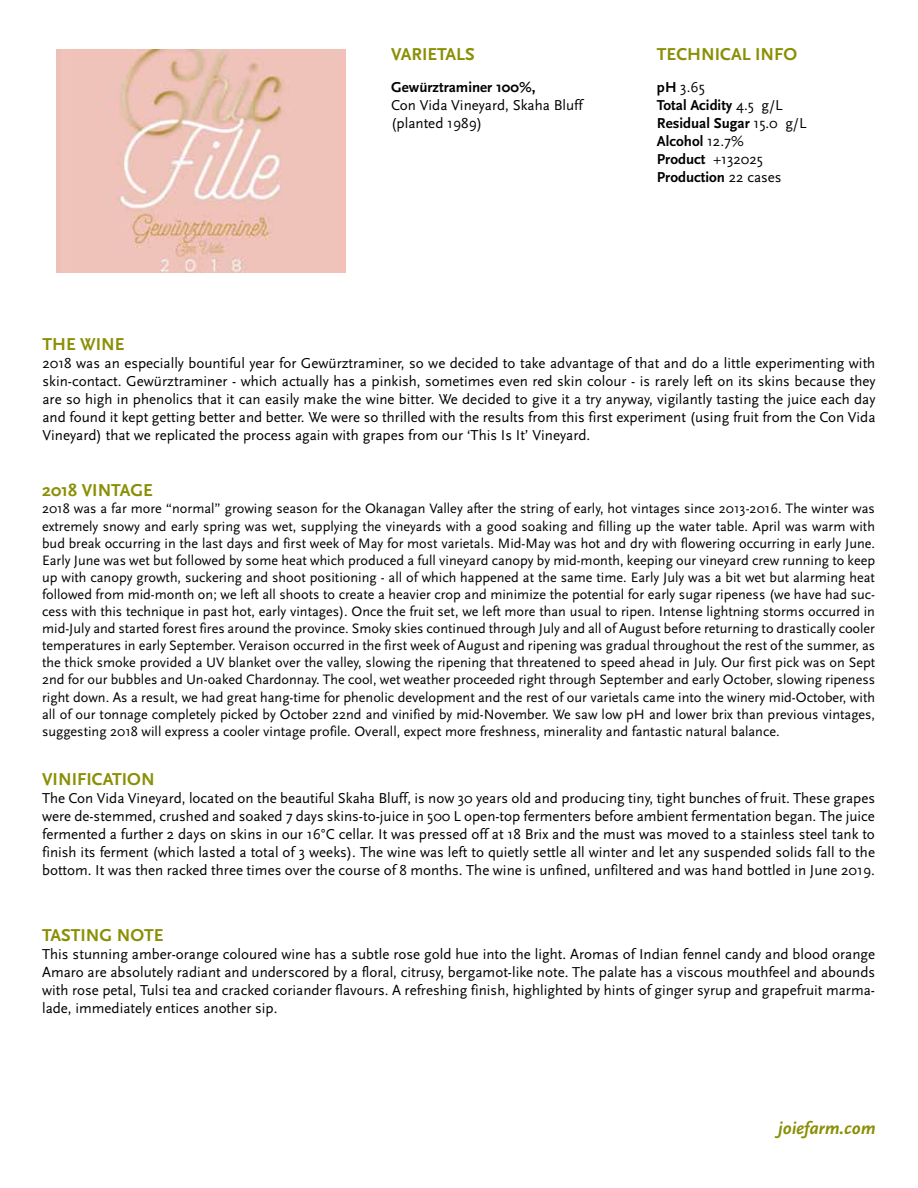
<style>
.page{position:relative;width:918px;height:1188px;background:#fff}
.page>*{position:absolute;margin:0;border:0;box-sizing:border-box;transform-origin:0 0}
.t1{font:700 18px "Scala Sans";color:#8a8f05}
.t2{font:italic 700 18px "Scala Sans";color:#8a8f05}
.t3{font:15px/18px "Scala Sans";color:#000;text-align:justify}
.t4{font:700 15px/18px "Scala Sans";color:#000}
.t5{font:14.25px/17.1px "Scala Sans";color:#000;text-align:justify}
.s1{font-weight:400}
</style>
<div class="page">
<img style="left:56px;top:50px;width:289px;height:223px">
<p class="t1" style="left:391px;top:45px;width:85px">VARIETALS</p>
<p class="t1" style="left:657px;top:45px;width:142px">TECHNICAL INFO</p>
<p class="t4" style="left:391px;top:79px;width:146px">Gewürztraminer 100%,</p>
<p class="t3" style="left:391px;top:97px;width:193px">Con Vida Vineyard, Skaha Bluff (planted 1989)</p>
<p class="t4" style="left:657px;top:79px;width:151px">pH <span class="s1">3.65<br></span>Total Acidity <span class="s1">4.5 g/L<br></span>Residual Sugar <span class="s1">15.0 g/L<br></span>Alcohol <span class="s1">12.7%<br></span>Product <span class="s1">+132025<br></span>Production <span class="s1">22 cases</span></p>
<p class="t1" style="left:43px;top:335px;width:84px">THE WINE</p>
<p class="t3" style="left:43px;top:355px;width:834px">2018 was an especially bountiful year for Gewürztraminer, so we decided to take advantage of that and do a little experimenting with skin-contact. Gewürztraminer - which actually has a pinkish, sometimes even red skin colour - is rarely left on its skins because they are so high in phenolics that it can easily make the wine bitter. We decided to give it a try anyway, vigilantly tasting the juice each day and found it kept getting better and better. We were so thrilled with the results from this first experiment (using fruit from the Con Vida Vineyard) that we replicated the process again with grapes from our ‘This Is It’ Vineyard.</p>
<p class="t1" style="left:42px;top:481px;width:112px">2018 VINTAGE</p>
<p class="t5" style="left:42px;top:500px;width:835px">2018 was a far more “normal” growing season for the Okanagan Valley after the string of early, hot vintages since 2013-2016. The winter was extremely snowy and early spring was wet, supplying the vineyards with a good soaking and filling up the water table. April was warm with bud break occurring in the last days and first week of May for most varietals. Mid-May was hot and dry with flowering occurring in early June.<br>Early June was wet but followed by some heat which produced a full vineyard canopy by mid-month, keeping our vineyard crew running to keep up with canopy growth, suckering and shoot positioning - all of which happened at the same time. Early July was a bit wet but alarming heat followed from mid-month on; we left all shoots to create a heavier crop and minimize the potential for early sugar ripeness (we have had suc&shy;cess with this technique in past hot, early vintages). Once the fruit set, we left more than usual to ripen. Intense lightning storms occurred in mid-July and started forest fires around the province. Smoky skies continued through July and all of August before returning to drastically cooler temperatures in early September. Veraison occurred in the first week of August and ripening was gradual throughout the rest of the summer, as the thick smoke provided a UV blanket over the valley, slowing the ripening that threatened to speed ahead in July. Our first pick was on Sept 2nd for our bubbles and Un-oaked Chardonnay. The cool, wet weather proceeded right through September and early October, slowing ripeness right down. As a result, we had great hang-time for phenolic development and the rest of our varietals came into the winery mid-October, with all of our tonnage completely picked by October 22nd and vinified by mid-November. We saw low pH and lower brix than previous vintages, suggesting 2018 will express a cooler vintage profile. Overall, expect more freshness, minerality and fantastic natural balance.</p>
<p class="t1" style="left:42px;top:770px;width:114px">VINIFICATION</p>
<p class="t3" style="left:42px;top:790px;width:834px">The Con Vida Vineyard, located on the beautiful Skaha Bluff, is now 30 years old and producing tiny, tight bunches of fruit. These grapes were de-stemmed, crushed and soaked 7 days skins-to-juice in 500 L open-top fermenters before ambient fermentation began. The juice fermented a further 2 days on skins in our 16°C cellar. It was pressed off at 18 Brix and the must was moved to a stainless steel tank to finish its ferment (which lasted a total of 3 weeks). The wine was left to quietly settle all winter and let any suspended solids fall to the bottom. It was then racked three times over the course of 8 months. The wine is unfined, unfiltered and was hand bottled in June 2019.</p>
<p class="t1" style="left:42px;top:926px;width:123px">TASTING NOTE</p>
<p class="t3" style="left:42px;top:946px;width:835px">This stunning amber-orange coloured wine has a subtle rose gold hue into the light. Aromas of Indian fennel candy and blood orange Amaro are absolutely radiant and underscored by a floral, citrusy, bergamot-like note. The palate has a viscous mouthfeel and abounds with rose petal, Tulsi tea and cracked coriander flavours. A refreshing finish, highlighted by hints of ginger syrup and grapefruit marma&shy;lade, immediately entices another sip.</p>
<p class="t2" style="left:778px;top:1118px;width:99px">joiefarm.com</p>
</div>
